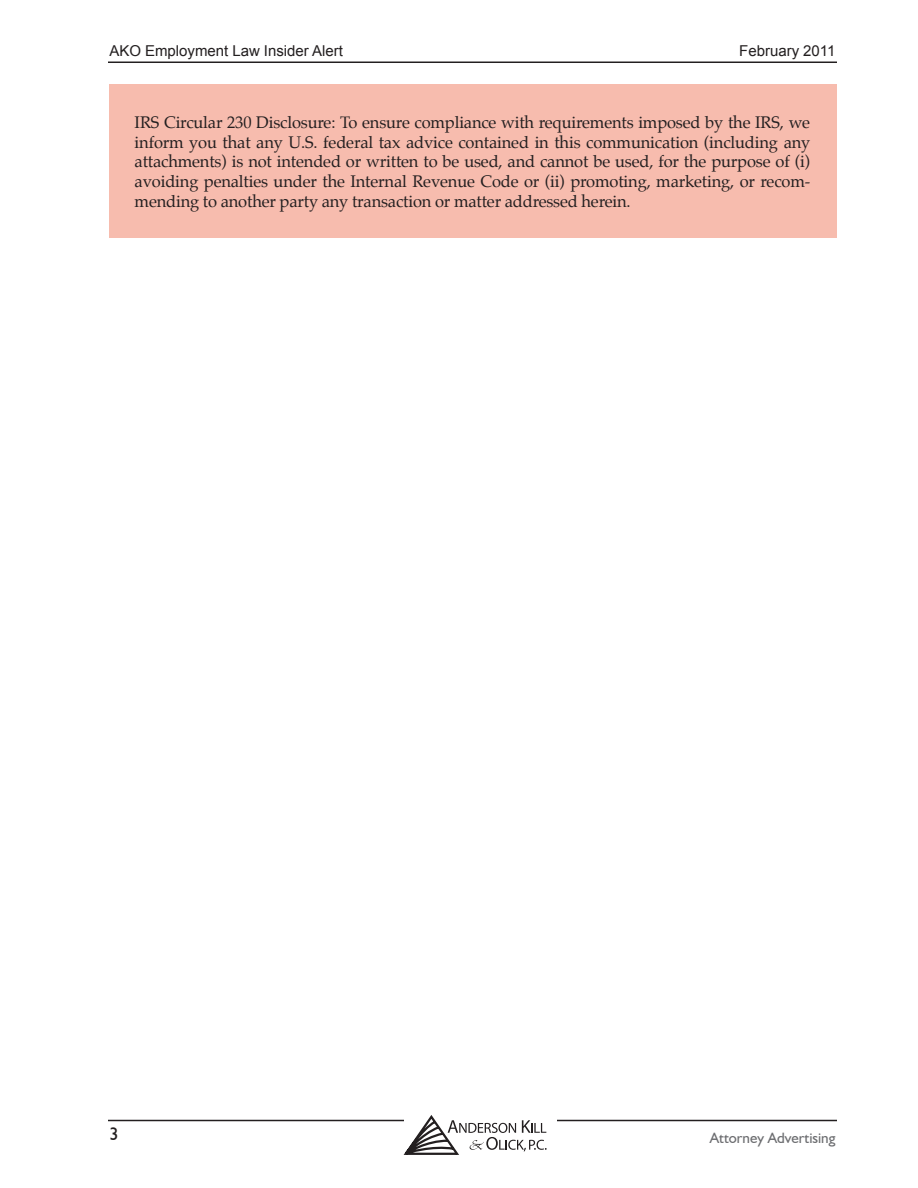
<style>
.page{position:relative;width:918px;height:1188px;background:#fff}
.page>*{position:absolute;margin:0;border:0;box-sizing:border-box;transform-origin:0 0}
.t1{font:18px "Humanist 521 BT";color:#231f20}
.Body_Text{font:16.5px/19.8px "Palatino";letter-spacing:-.01em;color:#231f20;text-align:justify}
.t2{font:15px "Arial";color:#231f20}
.t3{font:15px "Humanist 521 BT";color:#6c6d70}
</style>
<div class="page">
<hr style="left:108px;top:62px;width:729px;height:1px;background:#231f20">
<hr style="left:108px;top:1120px;width:729px;height:1px;background:#231f20">
<div style="left:404px;top:1115px;width:153px;height:46px;background:#fff"></div>
<svg style="left:404px;top:1115px;width:143px;height:40px"></svg>
<div style="left:110px;top:84px;width:727px;height:153px;background:#f7bcae"></div>
<p class="t2" style="left:109px;top:41px;width:235px">AKO Employment Law Insider Alert</p>
<p class="t2" style="left:739px;top:41px;width:98px">February 2011</p>
<p class="Body_Text" style="left:135px;top:112px;width:677px">IRS Circular 230 Disclosure: To ensure compliance with requirements imposed by the IRS, we inform you that any U.S. federal tax advice contained in this communication (including any attachments) is not intended or written to be used, and cannot be used, for the purpose of (i) avoiding penalties under the Internal Revenue Code or (ii) promoting, marketing, or recom&shy;mending to another party any transaction or matter addressed herein.</p>
<p class="t1" style="left:109px;top:1123px;width:11px">3</p>
<p class="t3" style="left:710px;top:1129px;width:127px">Attorney Advertising</p>
</div>
